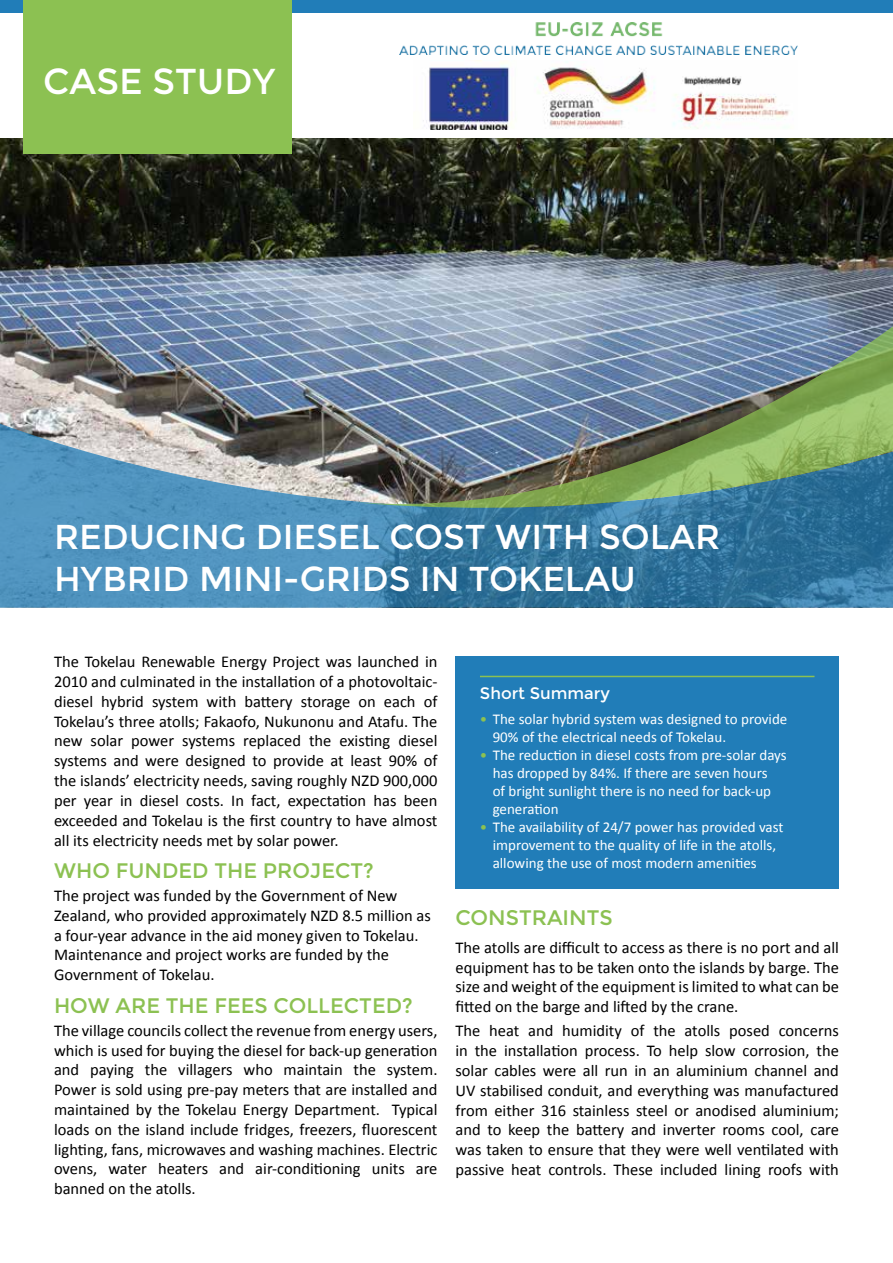
<style>
.page{position:relative;width:893px;height:1263px;background:#fff}
.page>*{position:absolute;margin:0;border:0;box-sizing:border-box;transform-origin:0 0}
.t1{font:36px "Montserrat";color:#fff}
.t2{font:34.5px/41.4px "Montserrat";color:#fff}
.t3{font:21px "Montserrat";color:#8cc152}
.t4{font:16.5px/19.8px "Calibri";color:#000;text-align:justify}
.t5{font:16.5px "Montserrat";color:#fff}
.t6{font:15px/18px "Calibri";color:#fff}
.s1{color:#8cc152}
</style>
<div class="page">
<img style="left:0;top:137px;width:893px;height:249px">
<div style="left:455px;top:657px;width:384px;height:232px;background:#217db8"></div>
<div style="left:0;top:0;width:893px;height:112px;background:#217db8"></div>
<hr style="left:480px;top:676px;width:334px;height:1px;background:#8cc152">
<svg style="left:0;top:386px;width:893px;height:222px;background:#5388a9"></svg>
<div style="left:0;top:13px;width:893px;height:124px;background:#fff"></div>
<div style="left:24px;top:0;width:268px;height:153px;background:#8cc152"></div>
<img style="left:313px;top:292px;width:580px;height:217px">
<img style="left:423px;top:62px;width:366px;height:67px">
<img style="left:399px;top:22px;width:398px;height:32px">
<h1 class="t1" style="left:43px;top:60px;width:233px">CASE STUDY</h1>
<h2 class="t2" style="left:54px;top:517px;width:668px">REDUCING DIESEL COST WITH SOLAR<br>HYBRID MINI-GRIDS IN TOKELAU</h2>
<p class="t4" style="left:54px;top:652px;width:385px">The Tokelau Renewable Energy Project was launched in 2010 and culminated in the installation of a photovoltaic&shy;diesel hybrid system with battery storage on each of Tokelau’s three atolls; Fakaofo, Nukunonu and Atafu. The new solar power systems replaced the existing diesel systems and were designed to provide at least 90% of the islands’ electricity needs, saving roughly NZD 900,000 per year in diesel costs. In fact, expectation has been exceeded and Tokelau is the first country to have almost all its electricity needs met by solar power.</p>
<p class="t3" style="left:54px;top:859px;width:321px">WHO FUNDED THE PROJECT?</p>
<p class="t4" style="left:54px;top:886px;width:378px;text-align:left">The project was funded by the Government of New Zealand, who provided approximately NZD 8.5 million as a four-year advance in the aid money given to Tokelau.<br>Maintenance and project works are funded by the Government of Tokelau.</p>
<p class="t3" style="left:54px;top:993px;width:360px">HOW ARE THE FEES COLLECTED?</p>
<p class="t4" style="left:54px;top:1020px;width:385px">The village councils collect the revenue from energy users, which is used for buying the diesel for back-up generation and paying the villagers who maintain the system.<br>Power is sold using pre-pay meters that are installed and maintained by the Tokelau Energy Department. Typical loads on the island include fridges, freezers, fluorescent lighting, fans, microwaves and washing machines. Electric ovens, water heaters and air-conditioning units are banned on the atolls.</p>
<p class="t5" style="left:480px;top:684px;width:131px">Short Summary</p>
<p class="t6" style="left:493px;top:710px;width:296px;text-indent:-13px"><span class="s1">•</span> The solar hybrid system was designed to provide<br>90% of the electrical needs of Tokelau.</p>
<p class="t6" style="left:493px;top:746px;width:296px;text-indent:-13px"><span class="s1">•</span> The reduction in diesel costs from pre-solar days has dropped by 84%. If there are seven hours<br>of bright sunlight there is no need for back-up generation</p>
<p class="t6" style="left:493px;top:818px;width:292px;text-indent:-13px"><span class="s1">•</span> The availability of 24/7 power has provided vast improvement to the quality of life in the atolls, allowing the use of most modern amenities</p>
<p class="t3" style="left:455px;top:906px;width:159px">CONSTRAINTS</p>
<p class="t4" style="left:455px;top:937px;width:385px">The atolls are difficult to access as there is no port and all equipment has to be taken onto the islands by barge. The size and weight of the equipment is limited to what can be fitted on the barge and lifted by the crane.</p>
<p class="t4" style="left:455px;top:1021px;width:385px">The heat and humidity of the atolls posed concerns in the installation process. To help slow corrosion, the solar cables were all run in an aluminium channel and UV stabilised conduit, and everything was manufactured from either 316 stainless steel or anodised aluminium; and to keep the battery and inverter rooms cool, care was taken to ensure that they were well ventilated with passive heat controls. These included lining roofs with</p>
</div>
